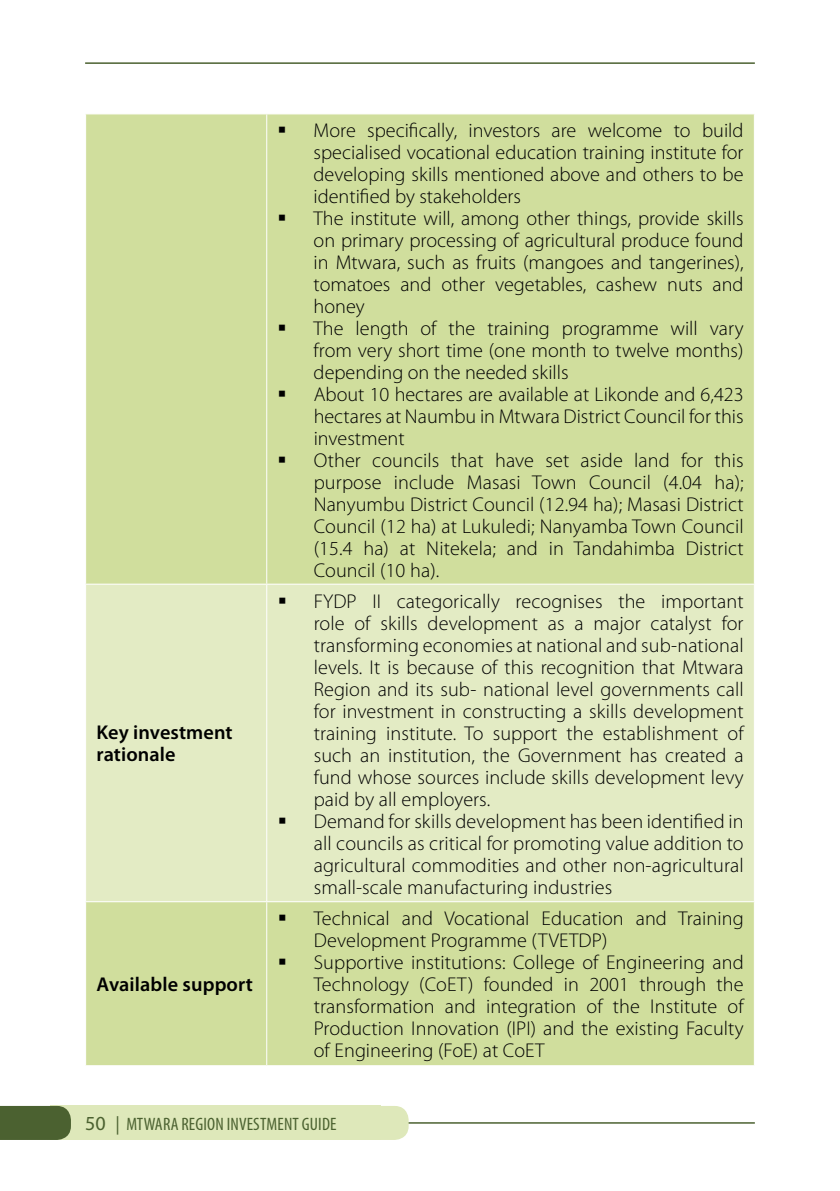
<style>
.page{position:relative;width:840px;height:1191px;background:#fff}
.page>*{position:absolute;margin:0;border:0;box-sizing:border-box;transform-origin:0 0}
.t1{font:300 20px/22px "Myriad Pro";letter-spacing:.005em;color:#000;text-align:justify}
.t2{font:600 20px/22px "Myriad Pro";letter-spacing:.005em;color:#000}
.t3{font:condensed 18px "Myriad Pro";letter-spacing:.01em;color:#4b6130}
.s1{font-stretch:normal;font-size:20px}
.s2{font-stretch:normal;font-size:18.4px}
</style>
<div class="page">
<hr style="left:85px;top:1122px;width:669px;height:1px;background:#4b6130">
<div style="left:50px;top:1106px;width:330px;height:34px;background:#dee8ba"></div>
<div style="left:342px;top:1106px;width:66px;height:34px;background:#dee8ba;border-radius:14px"></div>
<hr style="left:85px;top:62px;width:669px;height:2px;background:#4b6130">
<div style="left:0;top:1106px;width:71px;height:34px;background:#4b6130"></div>
<div style="left:86px;top:114px;width:667px;height:951px;background:#d0de9d"></div>
<div style="left:86px;top:584px;width:667px;height:317px;background:#e3ebc4"></div>
<hr style="left:266px;top:114px;width:1px;height:469px;background:#fff">
<hr style="left:266px;top:902px;width:1px;height:163px;background:#fff">
<hr style="left:85px;top:583px;width:181px;height:1px;background:#fff">
<hr style="left:85px;top:901px;width:181px;height:1px;background:#fff">
<hr style="left:266px;top:583px;width:488px;height:1px;background:#fff">
<hr style="left:266px;top:584px;width:1px;height:317px;background:#fff">
<hr style="left:266px;top:901px;width:488px;height:1px;background:#fff">
<p class="t2" style="left:96px;top:722px;width:138px">Key investment rationale</p>
<p class="t2" style="left:96px;top:973px;width:158px">Available support</p>
<p class="t1" style="left:313px;top:119px;width:431px;text-indent:-36px">▪ More specifically, investors are welcome to build specialised vocational education training institute for developing skills mentioned above and others to be identified by stakeholders</p>
<p class="t1" style="left:313px;top:207px;width:431px;text-indent:-36px">▪ The institute will, among other things, provide skills on primary processing of agricultural produce found in Mtwara, such as fruits (mangoes and tangerines), tomatoes and other vegetables, cashew nuts and honey</p>
<p class="t1" style="left:313px;top:317px;width:431px;text-indent:-36px">▪ The length of the training programme will vary from very short time (one month to twelve months) depending on the needed skills</p>
<p class="t1" style="left:313px;top:383px;width:431px;text-indent:-36px">▪ About 10 hectares are available at Likonde and 6,423 hectares at Naumbu in Mtwara District Council for this investment</p>
<p class="t1" style="left:313px;top:449px;width:431px;text-indent:-36px">▪ Other councils that have set aside land for this purpose include Masasi Town Council (4.04 ha); Nanyumbu District Council (12.94 ha); Masasi District Council (12 ha) at Lukuledi; Nanyamba Town Council (15.4 ha) at Nitekela; and in Tandahimba District Council (10 ha).</p>
<p class="t1" style="left:313px;top:590px;width:431px;text-indent:-36px">▪ FYDP II categorically recognises the important role of skills development as a major catalyst for transforming economies at national and sub-national levels. It is because of this recognition that Mtwara Region and its sub- national level governments call for investment in constructing a skills development training institute. To support the establishment of such an institution, the Government has created a fund whose sources include skills development levy paid by all employers.</p>
<p class="t1" style="left:313px;top:810px;width:431px;text-indent:-36px">▪ Demand for skills development has been identified in all councils as critical for promoting value addition to agricultural commodities and other non-agricultural small-scale manufacturing industries</p>
<p class="t1" style="left:313px;top:908px;width:431px;text-indent:-36px">▪ Technical and Vocational Education and Training<br>Development Programme (TVETDP)</p>
<p class="t1" style="left:313px;top:952px;width:431px;text-indent:-36px">▪ Supportive institutions: College of Engineering and Technology (CoET) founded in 2001 through the transformation and integration of the Institute of Production Innovation (IPI) and the existing Faculty of Engineering (FoE) at CoET</p>
<p class="t3" style="left:85px;top:1114px;width:253px"><span class="s1">50</span> <span class="s2">|</span> MTWARA REGION INVESTMENT GUIDE</p>
</div>
